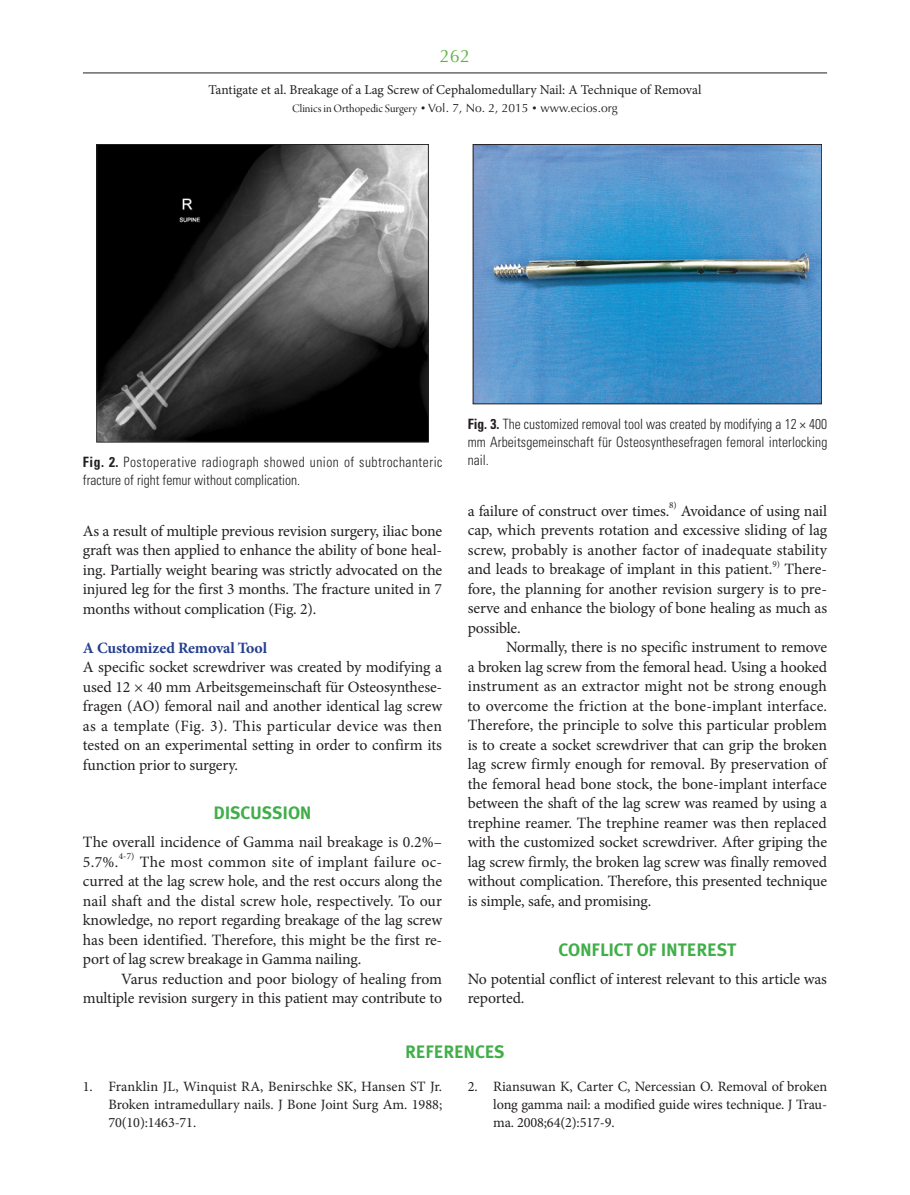
<style>
.page{position:relative;width:910px;height:1195px;background:#fff}
.page>*{position:absolute;margin:0;border:0;box-sizing:border-box;transform-origin:0 0}
.서론{font:700 18px "Meta Plus";letter-spacing:-.01em;color:#40ae49}
.본문-페이지{font:18px "Optima LT Std";color:#63b445}
.본문{font:15.75px/19.5px "Minion Pro";letter-spacing:-.01em;color:#231f20;text-align:justify}
.본문-첫문단{font:15.75px/19.5px "Minion Pro";letter-spacing:-.01em;color:#231f20;text-align:justify}
._1__제목{font:700 15.75px "Minion Pro";letter-spacing:-.01em;color:#253f8e}
.참고문헌{font:14.25px/18px "Minion Pro";letter-spacing:-.01em;color:#231f20;text-align:justify}
.그림설명{font:300 condensed 14.25px/18px "Univers";letter-spacing:.01em;color:#231f20;text-align:justify;scale:.95 1}
.그림설명-2{font:300 condensed 14.25px/18px "Univers";letter-spacing:.04em;color:#231f20;scale:.95 1}
.t1{font:13.5px "Minion Pro";color:#231f20}
.t2{font:12px "Optima LT Std";color:#231f20}
.본문-첫문단-2{font:9.15px "Minion Pro";color:#231f20}
.본문-2{font:9.15px "Minion Pro";color:#231f20}
.s1{font-family:"Arno Pro Display"}
.s2{font-size:9px}
.s3{font-weight:700}
</style>
<div class="page">
<hr style="left:83px;top:73px;width:744px;height:1px;background:#231f20">
<img style="left:99px;top:146px;width:328px;height:294px">
<div style="left:97px;top:144px;width:332px;height:298px;border:1px solid #231f20"></div>
<img style="left:475px;top:146px;width:345px;height:256px">
<div style="left:473px;top:144px;width:349px;height:260px;border:1px solid #231f20"></div>
<p class="본문-페이지" style="left:440px;top:45px;width:32px">262</p>
<p class="t1" style="left:208px;top:80px;width:495px">Tantigate et al. Breakage of a Lag Screw of Cephalomedullary Nail: A Technique of Removal</p>
<p class="t2" style="left:292px;top:101px;width:327px"><span class="s1">Clinics in Orthopedic Surgery</span> <span class="s2">•</span> Vol. 7, No. 2, 2015 <span class="s2">•</span> www.ecios.org</p>
<p class="그림설명-2" style="left:83px;top:453px;width:380px"><span class="s3">Fig. 2.</span> Postoperative radiograph showed union of subtrochanteric fracture of right femur without complication.</p>
<p class="본문-첫문단" style="left:83px;top:521px;width:361px">As a result of multiple previous revision surgery, iliac bone graft was then applied to enhance the ability of bone heal&shy;ing. Partially weight bearing was strictly advocated on the injured leg for the first 3 months. The fracture united in 7 months without complication (Fig. 2).</p>
<p class="_1__제목" style="left:83px;top:636px;width:186px">A Customized Removal Tool</p>
<p class="본문-첫문단" style="left:83px;top:657px;width:361px">A specific socket screwdriver was created by modifying a used 12 × 40 mm Arbeitsgemeinschaft für Osteosynthese&shy;fragen (AO) femoral nail and another identical lag screw as a template (Fig. 3). This particular device was then tested on an experimental setting in order to confirm its function prior to surgery.</p>
<p class="서론" style="left:213px;top:803px;width:100px">DISCUSSION</p>
<p class="본문-첫문단" style="left:83px;top:832px;width:360px">The overall incidence of Gamma nail breakage is 0.2%–<br>5.7%.</p>
<p class="본문-첫문단-2" style="left:119px;top:850px;width:17px">4-7)</p>
<p class="본문-첫문단" style="left:83px;top:852px;width:361px;text-indent:57px">The most common site of implant failure oc&shy;curred at the lag screw hole, and the rest occurs along the nail shaft and the distal screw hole, respectively. To our knowledge, no report regarding breakage of the lag screw has been identified. Therefore, this might be the first re&shy;port of lag screw breakage in Gamma nailing.</p>
<p class="본문" style="left:83px;top:969px;width:361px;text-align:right">Varus reduction and poor biology of healing from multiple revision surgery in this patient may contribute to</p>
<p class="그림설명" style="left:468px;top:415px;width:380px"><span class="s3">Fig. 3.</span> The customized removal tool was created by modifying a 12 × 400 mm Arbeitsgemeinschaft für Osteosynthesefragen femoral interlocking nail.</p>
<p class="본문" style="left:468px;top:501px;width:203px">a failure of construct over times.</p>
<p class="본문-2" style="left:669px;top:499px;width:9px">8)</p>
<p class="본문" style="left:468px;top:501px;width:361px;text-indent:213px">Avoidance of using nail cap, which prevents rotation and excessive sliding of lag screw, probably is another factor of inadequate stability and leads to breakage of implant in this patient.</p>
<p class="본문-2" style="left:772px;top:558px;width:9px">9)</p>
<p class="본문" style="left:468px;top:560px;width:361px;text-indent:317px">There&shy;fore, the planning for another revision surgery is to pre&shy;serve and enhance the biology of bone healing as much as possible.</p>
<p class="본문" style="left:468px;top:638px;width:361px;text-indent:38px">Normally, there is no specific instrument to remove a broken lag screw from the femoral head. Using a hooked instrument as an extractor might not be strong enough to overcome the friction at the bone-implant interface.<br>Therefore, the principle to solve this particular problem is to create a socket screwdriver that can grip the broken lag screw firmly enough for removal. By preservation of the femoral head bone stock, the bone-implant interface between the shaft of the lag screw was reamed by using a trephine reamer. The trephine reamer was then replaced with the customized socket screwdriver. After griping the lag screw firmly, the broken lag screw was finally removed without complication. Therefore, this presented technique is simple, safe, and promising.</p>
<p class="서론" style="left:558px;top:939px;width:179px">CONFLICT OF INTEREST</p>
<p class="본문-첫문단" style="left:468px;top:969px;width:361px">No potential conflict of interest relevant to this article was reported.</p>
<p class="서론" style="left:405px;top:1041px;width:101px">REFERENCES</p>
<p class="참고문헌" style="left:108px;top:1077px;width:335px;text-indent:-26px">1. Franklin JL, Winquist RA, Benirschke SK, Hansen ST Jr.<br>Broken intramedullary nails. J Bone Joint Surg Am. 1988; 70(10):1463-71.</p>
<p class="참고문헌" style="left:493px;top:1077px;width:335px;text-indent:-26px">2. Riansuwan K, Carter C, Nercessian O. Removal of broken long gamma nail: a modified guide wires technique. J Trau&shy;ma. 2008;64(2):517-9.</p>
</div>
